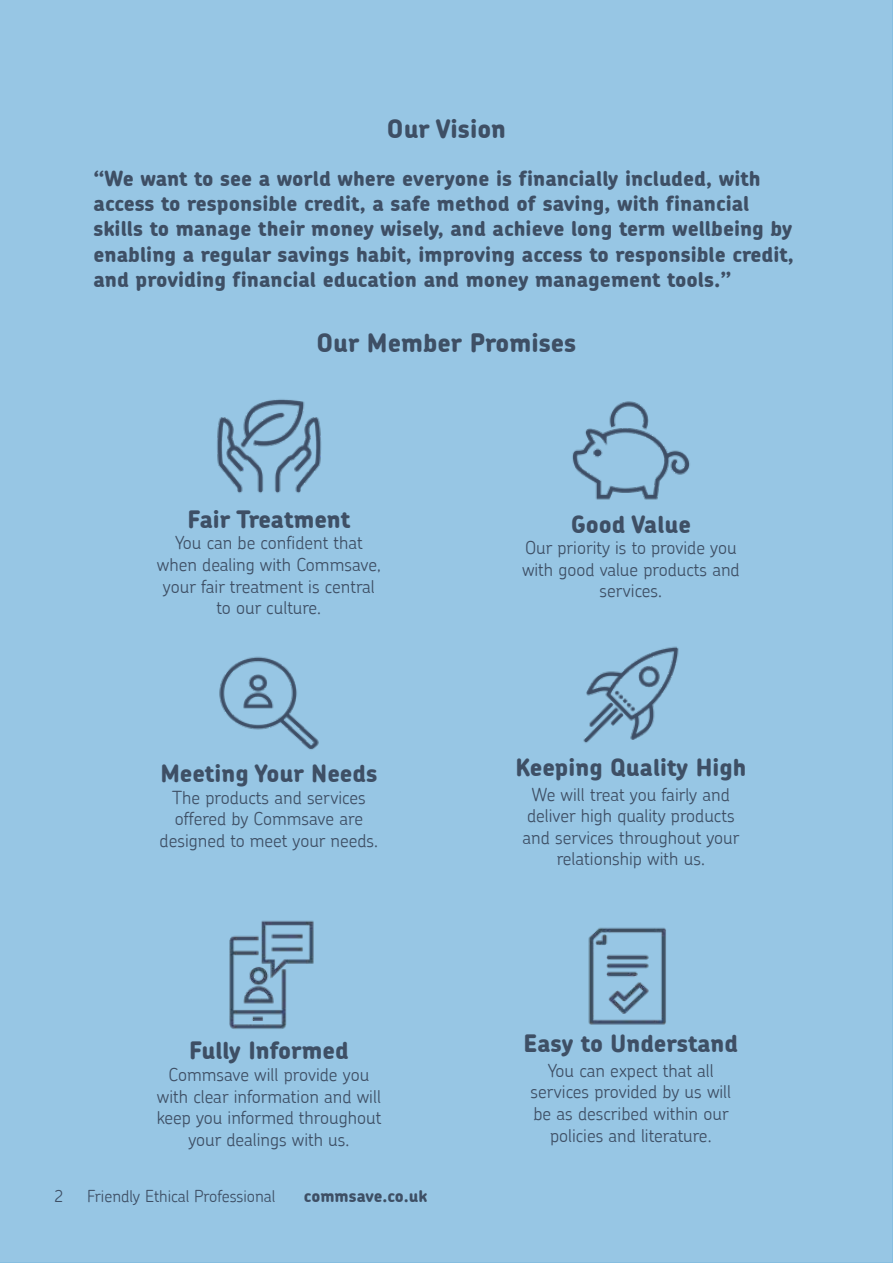
<style>
.page{position:relative;width:893px;height:1263px;background:#97c6e4}
.page>*{position:absolute;margin:0;border:0;box-sizing:border-box;transform-origin:0 0}
.t1{font:800 25.5px "Chevin";color:#3e4f65}
.t2{font:800 24px "Chevin";color:#3e4f65}
.t3{font:800 21px/25.2px "Chevin";color:#3e4f65}
.t4{font:300 18px/21.6px "Chevin";color:#3e4f65;text-align:center}
.t5{font:300 16.5px "Chevin";color:#3e4f65}
.t6{font:800 16.5px "Chevin";color:#3e4f65}
</style>
<div class="page">
<img style="left:198px;top:389px;width:142px;height:114px">
<img style="left:562px;top:398px;width:138px;height:110px">
<img style="left:560px;top:639px;width:141px;height:113px">
<img style="left:200px;top:649px;width:138px;height:110px">
<img style="left:560px;top:921px;width:141px;height:106px">
<img style="left:202px;top:914px;width:138px;height:119px">
<h1 class="t1" style="left:387px;top:111px;width:121px">Our Vision</h1>
<p class="t3" style="left:94px;top:165px;width:702px">“We want to see a world where everyone is financially included, with access to responsible credit, a safe method of saving, with financial skills to manage their money wisely, and achieve long term wellbeing by enabling a regular savings habit, improving access to responsible credit, and providing financial education and money management tools.”</p>
<h1 class="t1" style="left:316px;top:326px;width:261px">Our Member Promises</h1>
<h2 class="t2" style="left:188px;top:503px;width:164px">Fair Treatment</h2>
<p class="t4" style="left:157px;top:532px;width:226px">You can be confident that when dealing with Commsave, your fair treatment is central to our culture.</p>
<h2 class="t2" style="left:160px;top:758px;width:219px">Meeting Your Needs</h2>
<p class="t4" style="left:160px;top:786px;width:220px">The products and services offered by Commsave are designed to meet your needs.</p>
<h2 class="t2" style="left:189px;top:1034px;width:161px">Fully Informed</h2>
<p class="t4" style="left:157px;top:1063px;width:226px">Commsave will provide you with clear information and will keep you informed throughout your dealings with us.</p>
<p class="t5" style="left:54px;top:1186px;width:11px">2</p>
<p class="t5" style="left:87px;top:1186px;width:190px">Friendly Ethical Professional</p>
<p class="t6" style="left:304px;top:1185px;width:125px">commsave.co.uk</p>
<h2 class="t2" style="left:571px;top:508px;width:122px">Good Value</h2>
<p class="t4" style="left:522px;top:537px;width:219px">Our priority is to provide you with good value products and services.</p>
<h2 class="t2" style="left:515px;top:752px;width:232px">Keeping Quality High</h2>
<p class="t4" style="left:522px;top:783px;width:219px">We will treat you fairly and deliver high quality products and services throughout your relationship with us.</p>
<h2 class="t2" style="left:524px;top:1027px;width:216px">Easy to Understand</h2>
<p class="t4" style="left:530px;top:1059px;width:202px">You can expect that all services provided by us will be as described within our policies and literature.</p>
</div>
